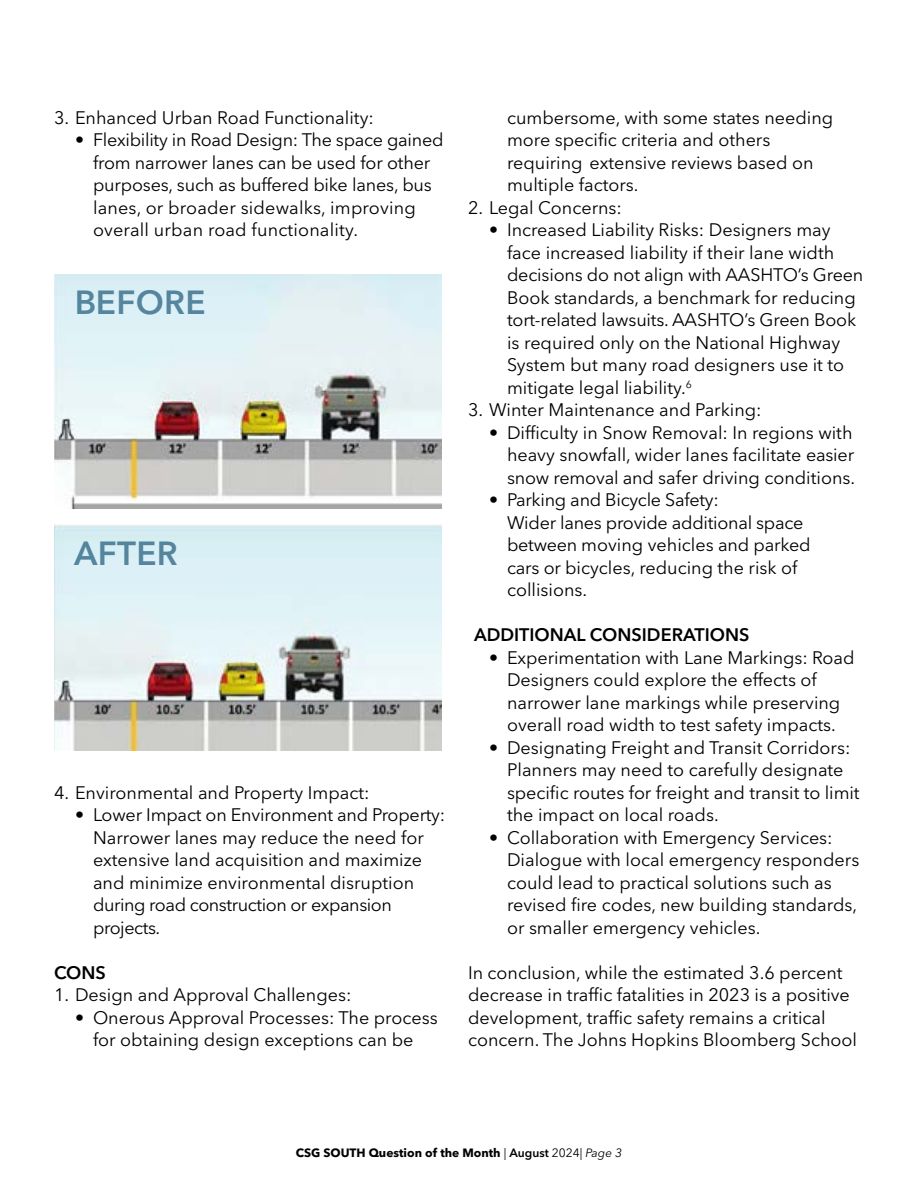
<style>
.page{position:relative;width:918px;height:1188px;background:#fff}
.page>*{position:absolute;margin:0;border:0;box-sizing:border-box;transform-origin:0 0}
.t1{font:600 33.15px "Avenir Next LT Pro";letter-spacing:.01em;color:#648ea4}
.t2{font:18px/22.5px "Avenir Next LT Pro";color:#000}
.t3{font:600 18px "Avenir Next LT Pro";color:#000}
.t4{font:700 12px "Avenir Next LT Pro";color:#000}
.s1{font-weight:400}
.s2{font-weight:600}
.s3{font-weight:400;font-style:italic}
</style>
<div class="page">
<img style="left:55px;top:525px;width:387px;height:226px">
<img style="left:54px;top:274px;width:388px;height:235px">
<p class="t2" style="left:54px;top:106px;width:321px">3. Enhanced Urban Road Functionality:</p>
<p class="t2" style="left:93px;top:129px;width:352px;text-indent:-18px">• Flexibility in Road Design: The space gained from narrower lanes can be used for other purposes, such as buffered bike lanes, bus lanes, or broader sidewalks, improving overall urban road functionality.</p>
<h1 class="t1" style="left:74px;top:282px;width:133px">BEFORE</h1>
<h1 class="t1" style="left:74px;top:533px;width:105px">AFTER</h1>
<p class="t2" style="left:54px;top:781px;width:317px">4. Environmental and Property Impact:</p>
<p class="t2" style="left:93px;top:804px;width:354px;text-indent:-18px">• Lower Impact on Environment and Property:<br>Narrower lanes may reduce the need for extensive land acquisition and maximize and minimize environmental disruption during road construction or expansion projects.</p>
<p class="t3" style="left:54px;top:962px;width:53px">CONS</p>
<p class="t2" style="left:54px;top:984px;width:299px">1. Design and Approval Challenges:</p>
<p class="t2" style="left:75px;top:1006px;width:364px;text-align:center">• Onerous Approval Processes: The process for obtaining design exceptions can be</p>
<p class="t2" style="left:507px;top:106px;width:328px">cumbersome, with some states needing more specific criteria and others requiring extensive reviews based on multiple factors.</p>
<p class="t2" style="left:468px;top:196px;width:156px">2. Legal Concerns:</p>
<p class="t2" style="left:507px;top:219px;width:358px;text-indent:-18px">• Increased Liability Risks: Designers may face increased liability if their lane width decisions do not align with AASHTO’s Green Book standards, a benchmark for reducing tort-related lawsuits. AASHTO’s Green Book is required only on the National Highway System but many road designers use it to mitigate legal liability.<sup>6</sup></p>
<p class="t2" style="left:468px;top:399px;width:295px">3. Winter Maintenance and Parking:</p>
<p class="t2" style="left:507px;top:421px;width:350px;text-indent:-18px">• Difficulty in Snow Removal: In regions with heavy snowfall, wider lanes facilitate easier snow removal and safer driving conditions.</p>
<p class="t2" style="left:507px;top:489px;width:305px;text-indent:-18px">• Parking and Bicycle Safety:<br>Wider lanes provide additional space between moving vehicles and parked cars or bicycles, reducing the risk of collisions.</p>
<p class="t3" style="left:474px;top:624px;width:277px">ADDITIONAL CONSIDERATIONS</p>
<p class="t2" style="left:507px;top:646px;width:349px;text-indent:-18px">• Experimentation with Lane Markings: Road Designers could explore the effects of narrower lane markings while preserving overall road width to test safety impacts.</p>
<p class="t2" style="left:507px;top:736px;width:354px;text-indent:-18px">• Designating Freight and Transit Corridors:<br>Planners may need to carefully designate specific routes for freight and transit to limit the impact on local roads.</p>
<p class="t2" style="left:507px;top:826px;width:354px;text-indent:-18px">• Collaboration with Emergency Services:<br>Dialogue with local emergency responders could lead to practical solutions such as revised fire codes, new building standards, or smaller emergency vehicles.</p>
<p class="t2" style="left:468px;top:961px;width:391px">In conclusion, while the estimated 3.6 percent decrease in traffic fatalities in 2023 is a positive development, traffic safety remains a critical concern. The Johns Hopkins Bloomberg School</p>
<p class="t4" style="left:296px;top:1145px;width:328px">CSG SOUTH Question of the Month <span class="s1">|</span> <span class="s2">August</span> <span class="s1">2024|</span> <span class="s3">Page 3</span></p>
</div>
